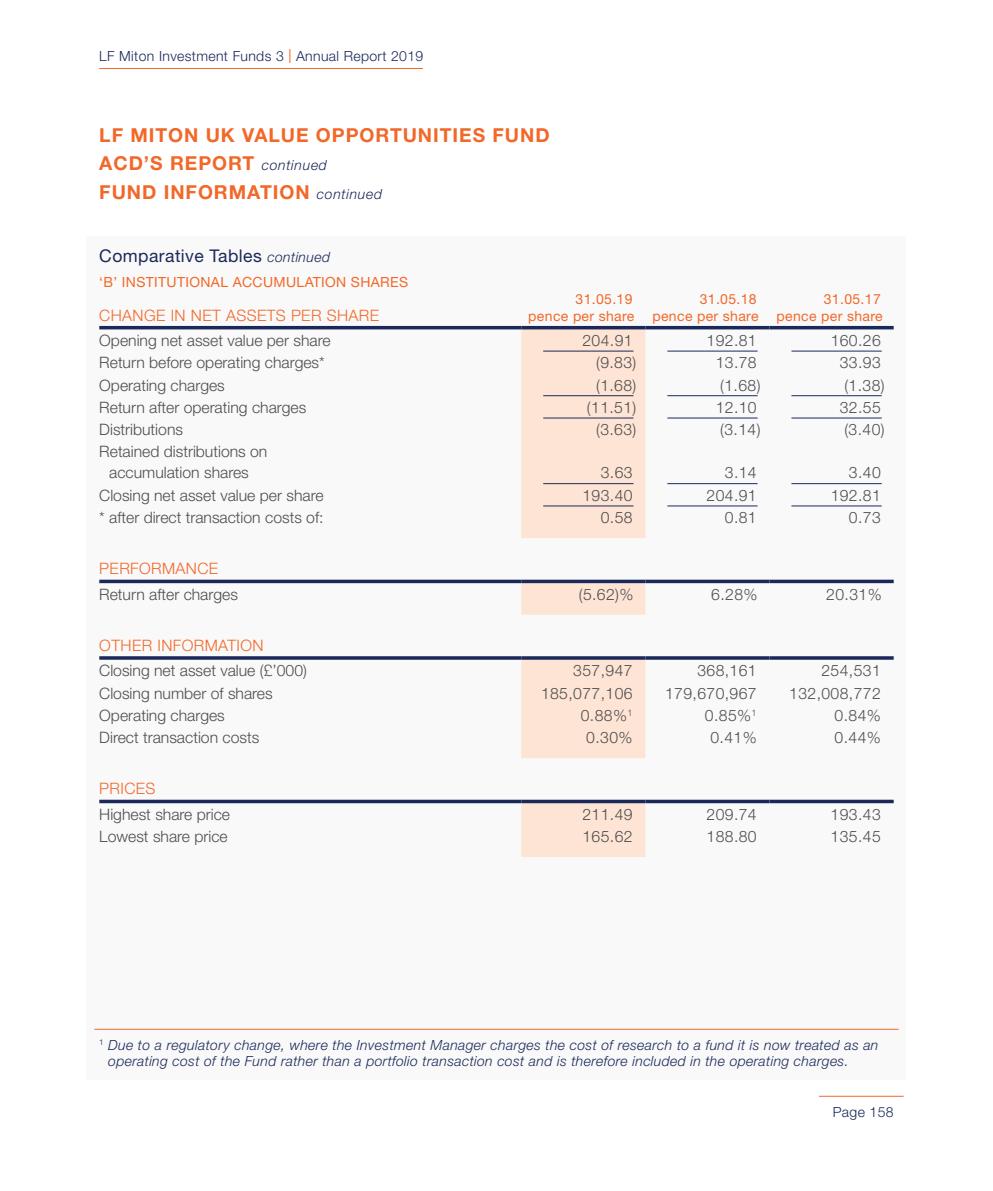
<style>
.page{position:relative;width:993px;height:1191px;background:#fff}
.page>*{position:absolute;margin:0;border:0;box-sizing:border-box;transform-origin:0 0}
.t1{font:700 19.25px/28px "Helvetica Neue";letter-spacing:.05em;color:#f26829}
.t2{font:17.5px "Helvetica Neue";letter-spacing:.025em;color:#1b295a}
.t3{font:300 15.75px/21px "Helvetica Neue";color:#4d4d4f;text-align:center}
.t4{font:300 15.75px "Helvetica Neue";letter-spacing:.025em;color:#f26829}
.t5{font:300 15.75px "Helvetica Neue";letter-spacing:.025em;color:#4d4d4f}
.t6{font:italic 300 14px/16.8px "Helvetica Neue";letter-spacing:.025em;color:#1b295a}
.t7{font:14px/16.8px "Helvetica Neue";letter-spacing:.025em;color:#f26829;text-align:right}
.t8{font:300 14px "Helvetica Neue";letter-spacing:.025em;color:#1b295a}
.s1{font-weight:400;color:#f26829}
.s2{font-weight:300;font-style:italic;font-size:14px;color:#1b295a}
.s3{font-weight:300;font-style:italic;font-size:14px}
</style>
<div class="page">
<div style="left:87px;top:236px;width:818px;height:843px;background:#f9f9f9"></div>
<hr style="left:99px;top:68px;width:324px;height:1px;background:#f26829">
<hr style="left:818px;top:1095px;width:85px;height:1px;background:#f26829">
<hr style="left:94px;top:1028px;width:804px;height:1px;background:#f26829">
<div style="left:521px;top:329px;width:124px;height:209px;background:#fee4d4"></div>
<hr style="left:99px;top:326px;width:422px;height:3px;background:#1b295a">
<hr style="left:521px;top:326px;width:124px;height:3px;background:#1b295a">
<hr style="left:645px;top:326px;width:124px;height:3px;background:#1b295a">
<hr style="left:769px;top:326px;width:124px;height:3px;background:#1b295a">
<hr style="left:543px;top:351px;width:90px;height:1px;background:#1b295a">
<hr style="left:667px;top:351px;width:90px;height:1px;background:#1b295a">
<hr style="left:791px;top:351px;width:90px;height:1px;background:#1b295a">
<hr style="left:543px;top:395px;width:90px;height:1px;background:#1b295a">
<hr style="left:667px;top:395px;width:90px;height:1px;background:#1b295a">
<hr style="left:791px;top:395px;width:90px;height:1px;background:#1b295a">
<hr style="left:543px;top:418px;width:90px;height:1px;background:#1b295a">
<hr style="left:667px;top:418px;width:90px;height:1px;background:#1b295a">
<hr style="left:791px;top:418px;width:90px;height:1px;background:#1b295a">
<hr style="left:543px;top:483px;width:90px;height:1px;background:#1b295a">
<hr style="left:667px;top:483px;width:90px;height:1px;background:#1b295a">
<hr style="left:791px;top:483px;width:90px;height:1px;background:#1b295a">
<hr style="left:543px;top:505px;width:90px;height:1px;background:#1b295a">
<hr style="left:667px;top:505px;width:90px;height:1px;background:#1b295a">
<hr style="left:791px;top:505px;width:90px;height:1px;background:#1b295a">
<div style="left:521px;top:583px;width:124px;height:31px;background:#fee4d4"></div>
<svg style="left:99px;top:579px;width:422px;height:4px;background:#404c74"></svg>
<svg style="left:521px;top:579px;width:124px;height:4px"></svg>
<svg style="left:645px;top:579px;width:124px;height:4px"></svg>
<svg style="left:769px;top:579px;width:124px;height:4px"></svg>
<div style="left:521px;top:659px;width:124px;height:99px;background:#fee4d4"></div>
<hr style="left:99px;top:656px;width:422px;height:3px;background:#1b295a">
<hr style="left:521px;top:656px;width:124px;height:3px;background:#1b295a">
<hr style="left:645px;top:656px;width:124px;height:3px;background:#1b295a">
<hr style="left:769px;top:656px;width:124px;height:3px;background:#1b295a">
<div style="left:521px;top:803px;width:124px;height:54px;background:#fee4d4"></div>
<svg style="left:99px;top:799px;width:422px;height:4px;background:#434e76"></svg>
<svg style="left:521px;top:799px;width:124px;height:4px"></svg>
<svg style="left:645px;top:799px;width:124px;height:4px"></svg>
<svg style="left:769px;top:799px;width:124px;height:4px"></svg>
<p class="t8" style="left:99px;top:47px;width:325px">LF Miton Investment Funds 3 <span class="s1">|</span> Annual Report 2019</p>
<p class="t1" style="left:99px;top:121px;width:451px">LF MITON UK VALUE OPPORTUNITIES FUND<br>ACD’S REPORT <span class="s2">continued<br></span>FUND INFORMATION <span class="s2">continued</span></p>
<p class="t2" style="left:99px;top:245px;width:232px">Comparative Tables <span class="s3">continued</span></p>
<p class="t7" style="left:99px;top:273px;width:310px">‘B’ INSTITUTIONAL ACCUMULATION SHARES</p>
<p class="t4" style="left:99px;top:305px;width:281px">CHANGE IN NET ASSETS PER SHARE</p>
<p class="t7" style="left:528px;top:290px;width:108px">31.05.19<br>pence per share</p>
<p class="t7" style="left:652px;top:290px;width:108px">31.05.18<br>pence per share</p>
<p class="t7" style="left:776px;top:290px;width:108px">31.05.17<br>pence per share</p>
<p class="t3" style="left:99px;top:329px;width:233px">Opening net asset value per share</p>
<p class="t3" style="left:582px;top:329px;width:52px">204.91</p>
<p class="t3" style="left:706px;top:329px;width:52px">192.81</p>
<p class="t3" style="left:830px;top:329px;width:52px">160.26</p>
<p class="t3" style="left:99px;top:352px;width:227px">Return before operating charges*</p>
<p class="t3" style="left:596px;top:352px;width:42px">(9.83)</p>
<p class="t3" style="left:715px;top:352px;width:42px">13.78</p>
<p class="t3" style="left:839px;top:352px;width:42px">33.93</p>
<p class="t3" style="left:99px;top:374px;width:127px">Operating charges</p>
<p class="t3" style="left:596px;top:374px;width:42px">(1.68)</p>
<p class="t3" style="left:720px;top:374px;width:42px">(1.68)</p>
<p class="t3" style="left:844px;top:374px;width:42px">(1.38)</p>
<p class="t3" style="left:99px;top:396px;width:208px">Return after operating charges</p>
<p class="t3" style="left:586px;top:396px;width:51px">(11.51)</p>
<p class="t3" style="left:715px;top:396px;width:42px">12.10</p>
<p class="t3" style="left:839px;top:396px;width:42px">32.55</p>
<p class="t3" style="left:99px;top:419px;width:85px">Distributions</p>
<p class="t3" style="left:596px;top:419px;width:42px">(3.63)</p>
<p class="t3" style="left:720px;top:419px;width:42px">(3.14)</p>
<p class="t3" style="left:844px;top:419px;width:42px">(3.40)</p>
<p class="t3" style="left:99px;top:441px;width:170px">Retained distributions on accumulation shares</p>
<p class="t3" style="left:600px;top:462px;width:33px">3.63</p>
<p class="t3" style="left:724px;top:462px;width:33px">3.14</p>
<p class="t3" style="left:848px;top:462px;width:33px">3.40</p>
<p class="t3" style="left:99px;top:484px;width:226px">Closing net asset value per share</p>
<p class="t3" style="left:582px;top:484px;width:52px">193.40</p>
<p class="t3" style="left:706px;top:484px;width:52px">204.91</p>
<p class="t3" style="left:830px;top:484px;width:52px">192.81</p>
<p class="t3" style="left:99px;top:506px;width:226px">* after direct transaction costs of:</p>
<p class="t3" style="left:600px;top:506px;width:33px">0.58</p>
<p class="t3" style="left:724px;top:506px;width:33px">0.81</p>
<p class="t3" style="left:848px;top:506px;width:33px">0.73</p>
<p class="t4" style="left:99px;top:559px;width:120px">PERFORMANCE</p>
<p class="t3" style="left:99px;top:583px;width:140px">Return after charges</p>
<p class="t3" style="left:578px;top:583px;width:56px">(5.62)%</p>
<p class="t3" style="left:711px;top:583px;width:48px">6.28%</p>
<p class="t3" style="left:826px;top:583px;width:57px">20.31%</p>
<p class="t4" style="left:99px;top:636px;width:166px">OTHER INFORMATION</p>
<p class="t3" style="left:99px;top:660px;width:209px">Closing net asset value (£’000)</p>
<p class="t3" style="left:573px;top:660px;width:61px">357,947</p>
<p class="t3" style="left:697px;top:660px;width:61px">368,161</p>
<p class="t3" style="left:821px;top:660px;width:61px">254,531</p>
<p class="t3" style="left:99px;top:682px;width:175px">Closing number of shares</p>
<p class="t5" style="left:541px;top:683px;width:93px">185,077,106</p>
<p class="t5" style="left:665px;top:683px;width:93px">179,670,967</p>
<p class="t5" style="left:789px;top:683px;width:93px">132,008,772</p>
<p class="t3" style="left:99px;top:704px;width:127px">Operating charges</p>
<p class="t3" style="left:580px;top:704px;width:53px">0.88%<sup>1</sup></p>
<p class="t3" style="left:704px;top:704px;width:53px">0.85%<sup>1</sup></p>
<p class="t3" style="left:834px;top:704px;width:48px">0.84%</p>
<p class="t3" style="left:99px;top:726px;width:161px">Direct transaction costs</p>
<p class="t3" style="left:586px;top:726px;width:48px">0.30%</p>
<p class="t3" style="left:710px;top:726px;width:48px">0.41%</p>
<p class="t3" style="left:834px;top:726px;width:48px">0.44%</p>
<p class="t4" style="left:99px;top:779px;width:58px">PRICES</p>
<p class="t3" style="left:99px;top:803px;width:132px">Highest share price</p>
<p class="t3" style="left:582px;top:803px;width:52px">211.49</p>
<p class="t3" style="left:706px;top:803px;width:52px">209.74</p>
<p class="t3" style="left:830px;top:803px;width:52px">193.43</p>
<p class="t3" style="left:99px;top:825px;width:130px">Lowest share price</p>
<p class="t3" style="left:582px;top:825px;width:52px">165.62</p>
<p class="t3" style="left:706px;top:825px;width:52px">188.80</p>
<p class="t3" style="left:830px;top:825px;width:52px">135.45</p>
<p class="t6" style="left:108px;top:1036px;width:771px;text-indent:-9px"><sup>1</sup> Due to a regulatory change, where the Investment Manager charges the cost of research to a fund it is now treated as an operating cost of the Fund rather than a portfolio transaction cost and is therefore included in the operating charges.</p>
<p class="t8" style="left:832px;top:1103px;width:62px">Page 158</p>
</div>
